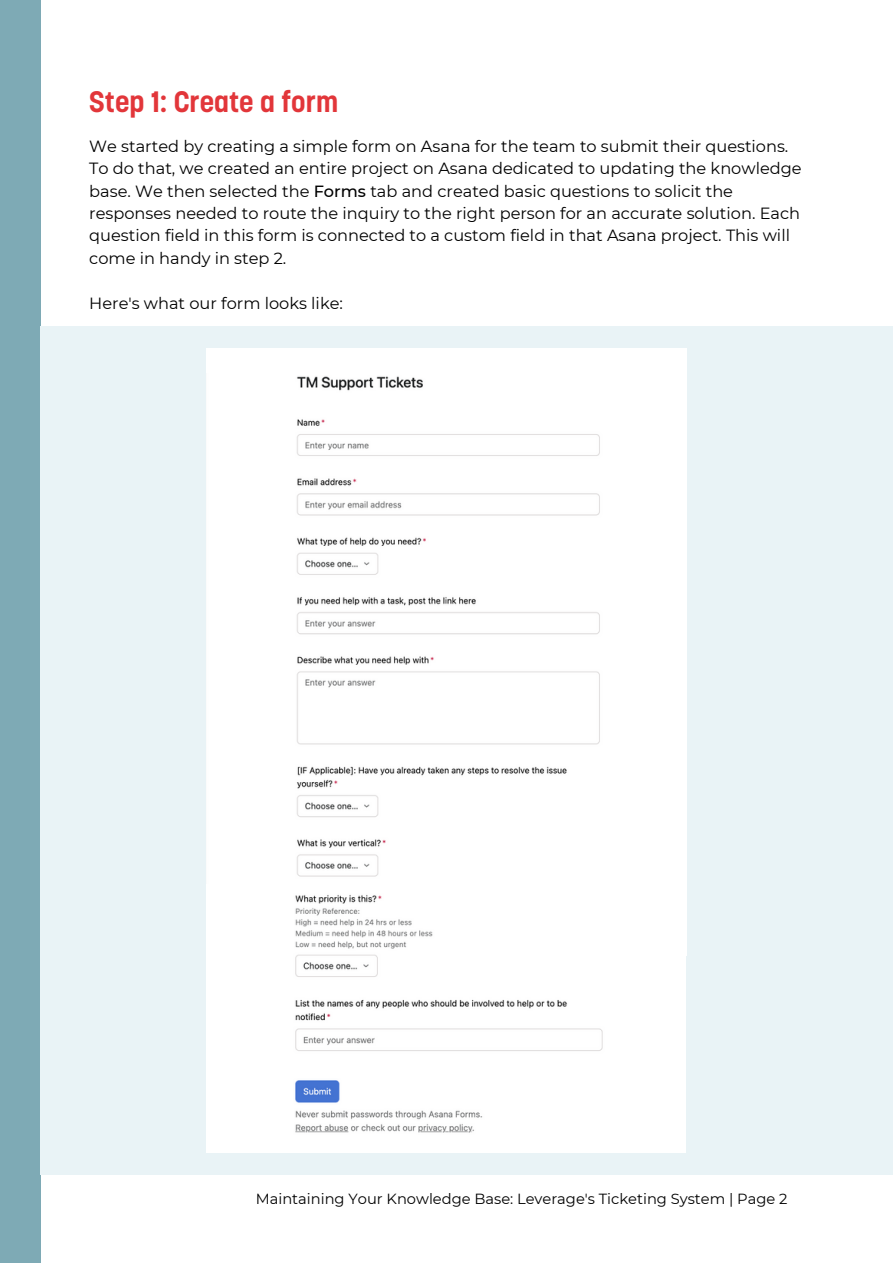
<style>
.page{position:relative;width:893px;height:1264px;background:#fff}
.page>*{position:absolute;margin:0;border:0;box-sizing:border-box;transform-origin:0 0}
.t1{font:700 29.25px "Korolev";color:#e2363a}
.t2{font:16.2px/22.5px "Montserrat";color:#000}
.t3{font:14.7px "Montserrat";color:#000}
.s1{font-weight:500}
</style>
<div class="page">
<div style="left:0;top:0;width:40px;height:1262px;background:#7eaab5"></div>
<div style="left:40px;top:326px;width:852px;height:848px;background:#e9f3f6"></div>
<div style="left:206px;top:372px;width:480px;height:583px;background:#fff"></div>
<div style="left:206px;top:884px;width:479px;height:268px;background:#fff"></div>
<div style="left:206px;top:348px;width:480px;height:24px;background:#fff"></div>
<h1 class="t1" style="left:89px;top:90px;width:250px">Step 1: Create a form</h1>
<p class="t2" style="left:89px;top:134px;width:713px">We started by creating a simple form on Asana for the team to submit their questions.<br>To do that, we created an entire project on Asana dedicated to updating the knowledge base. We then selected the <span class="s1">Forms</span> tab and created basic questions to solicit the responses needed to route the inquiry to the right person for an accurate solution. Each question field in this form is connected to a custom field in that Asana project. This will come in handy in step 2.</p>
<p class="t2" style="left:89px;top:292px;width:255px">Here's what our form looks like:</p>
<p class="t3" style="left:256px;top:1189px;width:533px">Maintaining Your Knowledge Base: Leverage's Ticketing System | Page 2</p>
</div>
